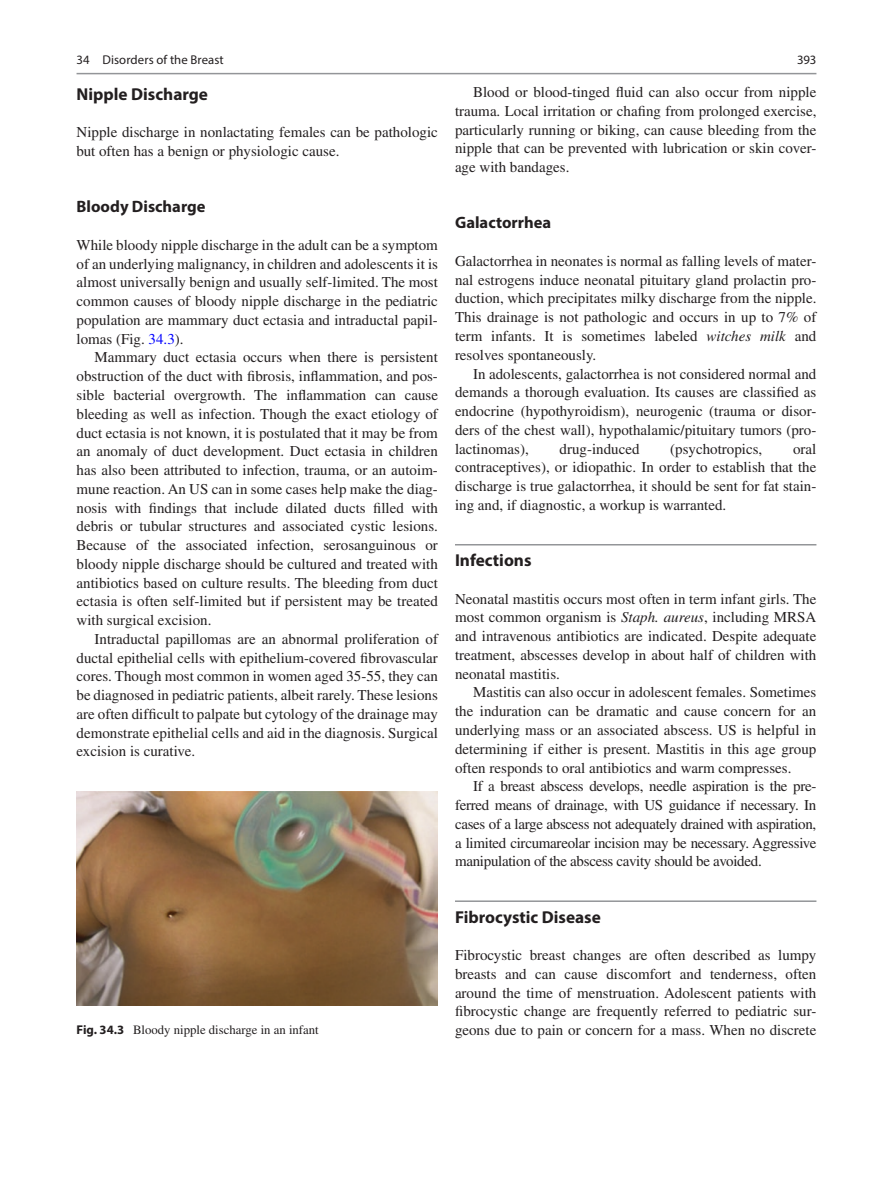
<style>
.page{position:relative;width:893px;height:1187px;background:#fff}
.page>*{position:absolute;margin:0;border:0;box-sizing:border-box;transform-origin:0 0}
._1_hd{font:700 17.25px "Myriad Pro";color:#231f20}
._2_hd{font:700 16.5px "Myriad Pro";color:#231f20}
.Text{font:15px/18.8px "Times LT Std";color:#231f20;text-align:justify}
.Text_flush{font:15px/18.8px "Times LT Std";color:#231f20;text-align:justify}
.t1{font:12.75px "Times LT Std";color:#231f20}
.t2{font:12.75px "Myriad Pro";letter-spacing:.005em;color:#231f20}
.s1{color:#00f}
.s2{font-style:italic}
.s3{font-family:"Myriad Pro";font-weight:700}
</style>
<div class="page">
<hr style="left:455px;top:544px;width:361px;height:1px;background:#939598">
<hr style="left:455px;top:900px;width:361px;height:1px;background:#939598">
<img style="left:77px;top:791px;width:361px;height:214px">
<hr style="left:77px;top:73px;width:739px;height:1px;background:#939598">
<p class="t2" style="left:77px;top:52px;width:149px">34 Disorders of the Breast</p>
<h2 class="_1_hd" style="left:77px;top:83px;width:133px">Nipple Discharge</h2>
<p class="Text_flush" style="left:77px;top:123px;width:363px">Nipple discharge in nonlactating females can be pathologic but often has a benign or physiologic cause.</p>
<h3 class="_2_hd" style="left:77px;top:196px;width:130px">Bloody Discharge</h3>
<p class="Text_flush" style="left:77px;top:235px;width:363px">While bloody nipple discharge in the adult can be a symptom of an underlying malignancy, in children and adolescents it is almost universally benign and usually self-limited. The most common causes of bloody nipple discharge in the pediatric population are mammary duct ectasia and intraductal papil&shy;lomas (Fig. <span class="s1">34.3</span>).</p>
<p class="Text" style="left:77px;top:348px;width:363px;text-indent:18px">Mammary duct ectasia occurs when there is persistent obstruction of the duct with fibrosis, inflammation, and pos&shy;sible bacterial overgrowth. The inflammation can cause bleeding as well as infection. Though the exact etiology of duct ectasia is not known, it is postulated that it may be from an anomaly of duct development. Duct ectasia in children has also been attributed to infection, trauma, or an autoim&shy;mune reaction. An US can in some cases help make the diag&shy;nosis with findings that include dilated ducts filled with debris or tubular structures and associated cystic lesions.<br>Because of the associated infection, serosanguinous or bloody nipple discharge should be cultured and treated with antibiotics based on culture results. The bleeding from duct ectasia is often self-limited but if persistent may be treated with surgical excision.</p>
<p class="Text" style="left:77px;top:629px;width:363px;text-indent:18px">Intraductal papillomas are an abnormal proliferation of ductal epithelial cells with epithelium-covered fibrovascular cores. Though most common in women aged 35-55, they can be diagnosed in pediatric patients, albeit rarely. These lesions are often difficult to palpate but cytology of the drainage may demonstrate epithelial cells and aid in the diagnosis. Surgical excision is curative.</p>
<p class="t2" style="left:797px;top:52px;width:21px">393</p>
<p class="Text" style="left:455px;top:83px;width:363px;text-indent:18px">Blood or blood-tinged fluid can also occur from nipple trauma. Local irritation or chafing from prolonged exercise, particularly running or biking, can cause bleeding from the nipple that can be prevented with lubrication or skin cover&shy;age with bandages.</p>
<h3 class="_2_hd" style="left:455px;top:212px;width:98px">Galactorrhea</h3>
<p class="Text_flush" style="left:455px;top:251px;width:363px">Galactorrhea in neonates is normal as falling levels of mater&shy;nal estrogens induce neonatal pituitary gland prolactin pro&shy;duction, which precipitates milky discharge from the nipple.<br>This drainage is not pathologic and occurs in up to 7% of term infants. It is sometimes labeled <span class="s2">witches milk</span> and resolves spontaneously.</p>
<p class="Text" style="left:455px;top:364px;width:363px;text-indent:18px">In adolescents, galactorrhea is not considered normal and demands a thorough evaluation. Its causes are classified as endocrine (hypothyroidism), neurogenic (trauma or disor&shy;ders of the chest wall), hypothalamic/pituitary tumors (pro&shy;lactinomas),</p>
<p class="Text" style="left:455px;top:439px;width:363px;text-indent:338px">oral contraceptives), or idiopathic. In order to establish that the discharge is true galactorrhea, it should be sent for fat stain&shy;ing and, if diagnostic, a workup is warranted.</p>
<p class="Text" style="left:559px;top:439px;width:81px">drug-induced</p>
<p class="Text" style="left:670px;top:439px;width:94px">(psychotropics,</p>
<h2 class="_1_hd" style="left:455px;top:549px;width:78px">Infections</h2>
<p class="Text_flush" style="left:455px;top:589px;width:363px">Neonatal mastitis occurs most often in term infant girls. The most common organism is <span class="s2">Staph. aureus</span>, including MRSA and intravenous antibiotics are indicated. Despite adequate treatment, abscesses develop in about half of children with neonatal mastitis.</p>
<p class="Text" style="left:455px;top:683px;width:363px;text-indent:18px">Mastitis can also occur in adolescent females. Sometimes the induration can be dramatic and cause concern for an underlying mass or an associated abscess. US is helpful in determining if either is present. Mastitis in this age group often responds to oral antibiotics and warm compresses.</p>
<p class="Text" style="left:455px;top:776px;width:363px;text-indent:18px">If a breast abscess develops, needle aspiration is the pre&shy;ferred means of drainage, with US guidance if necessary. In cases of a large abscess not adequately drained with aspiration, a limited circumareolar incision may be necessary. Aggressive manipulation of the abscess cavity should be avoided.</p>
<h2 class="_1_hd" style="left:455px;top:905px;width:147px">Fibrocystic Disease</h2>
<p class="Text_flush" style="left:455px;top:945px;width:363px">Fibrocystic breast changes are often described as lumpy breasts and can cause discomfort and tenderness, often around the time of menstruation. Adolescent patients with fibrocystic change are frequently referred to pediatric sur-</p>
<p class="t1" style="left:77px;top:1022px;width:244px"><span class="s3">Fig. 34.3</span> Bloody nipple discharge in an infant</p>
<p class="Text_flush" style="left:455px;top:1020px;width:363px">geons due to pain or concern for a mass. When no discrete</p>
</div>
